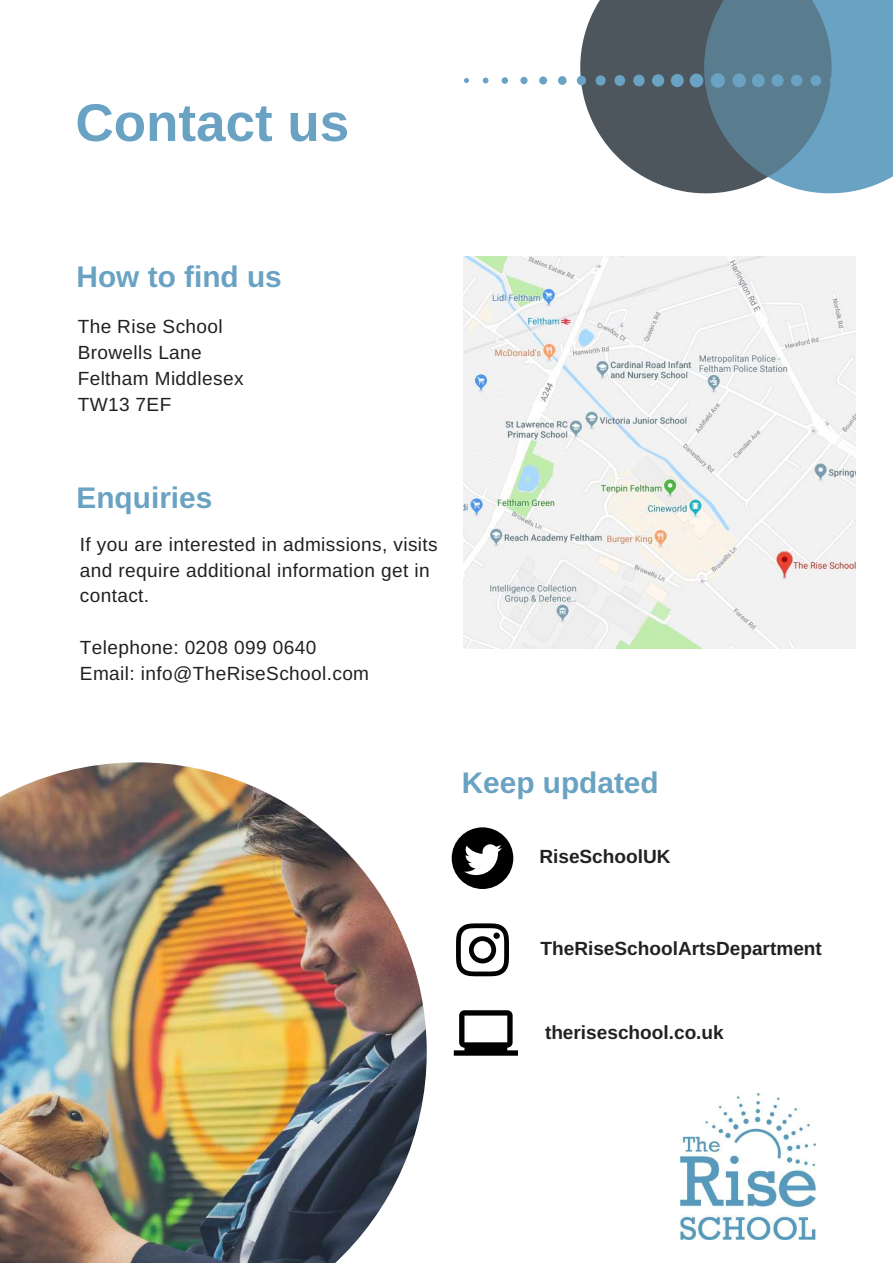
<style>
.page{position:relative;width:893px;height:1263px;background:#fff}
.page>*{position:absolute;margin:0;border:0;box-sizing:border-box;transform-origin:0 0}
.t1{font:700 52.95px "Arimo";color:#69a2c2}
.t2{font:700 29.85px "Arimo";color:#69a2c2}
.t3{font:19.05px/26px "Arimo";letter-spacing:.02em;color:#212121}
.t4{font:700 19.05px "Arimo";color:#212121}
</style>
<div class="page">
<img style="left:0;top:762px;width:427px;height:501px">
<svg style="left:580px;top:0;width:124px;height:193px;fill:#4c565c"></svg>
<svg style="left:704px;top:0;width:189px;height:193px;background:#628aa0"></svg>
<div style="left:690px;top:74px;width:13px;height:13px;background:#69a2c2;border-radius:50%"></div>
<div style="left:671px;top:74px;width:13px;height:13px;background:#69a2c2;border-radius:50%"></div>
<svg style="left:652px;top:74px;width:12px;height:13px"></svg>
<div style="left:633px;top:75px;width:12px;height:11px;background:#69a2c2;border-radius:50%"></div>
<div style="left:614px;top:75px;width:11px;height:11px;background:#69a2c2;border-radius:50%"></div>
<svg style="left:596px;top:75px;width:10px;height:11px"></svg>
<div style="left:577px;top:76px;width:9px;height:9px;background:#69a2c2;border-radius:50%"></div>
<div style="left:558px;top:76px;width:9px;height:9px;background:#69a2c2;border-radius:50%"></div>
<svg style="left:539px;top:76px;width:8px;height:9px"></svg>
<div style="left:520px;top:77px;width:8px;height:7px;background:#69a2c2;border-radius:50%"></div>
<div style="left:502px;top:77px;width:6px;height:7px;background:#69a2c2;border-radius:50%"></div>
<svg style="left:483px;top:78px;width:5px;height:5px"></svg>
<svg style="left:464px;top:78px;width:5px;height:5px"></svg>
<img style="left:464px;top:257px;width:392px;height:392px">
<svg style="left:452px;top:827px;width:61px;height:62px"></svg>
<svg style="left:456px;top:923px;width:53px;height:53px"></svg>
<div style="left:493px;top:932px;width:7px;height:7px;background:#010101;border-radius:50%"></div>
<img style="left:680px;top:1093px;width:135px;height:147px">
<svg style="left:454px;top:1010px;width:64px;height:46px"></svg>
<h1 class="t1" style="left:75px;top:93px;width:275px">Contact us</h1>
<h2 class="t2" style="left:77px;top:260px;width:207px">How to find us</h2>
<p class="t3" style="left:78px;top:314px;width:167px">The Rise School<br>Browells Lane<br>Feltham Middlesex<br>TW13 7EF</p>
<h2 class="t2" style="left:77px;top:481px;width:137px">Enquiries</h2>
<p class="t3" style="left:80px;top:531px;width:359px">If you are interested in admissions, visits and require additional information get in contact.</p>
<p class="t3" style="left:80px;top:635px;width:291px">Telephone: 0208 099 0640<br>Email: info@TheRiseSchool.com</p>
<h2 class="t2" style="left:462px;top:766px;width:199px">Keep updated</h2>
<p class="t4" style="left:539px;top:845px;width:133px">RiseSchoolUK</p>
<p class="t4" style="left:540px;top:938px;width:283px">TheRiseSchoolArtsDepartment</p>
<p class="t4" style="left:545px;top:1022px;width:180px">theriseschool.co.uk</p>
</div>
